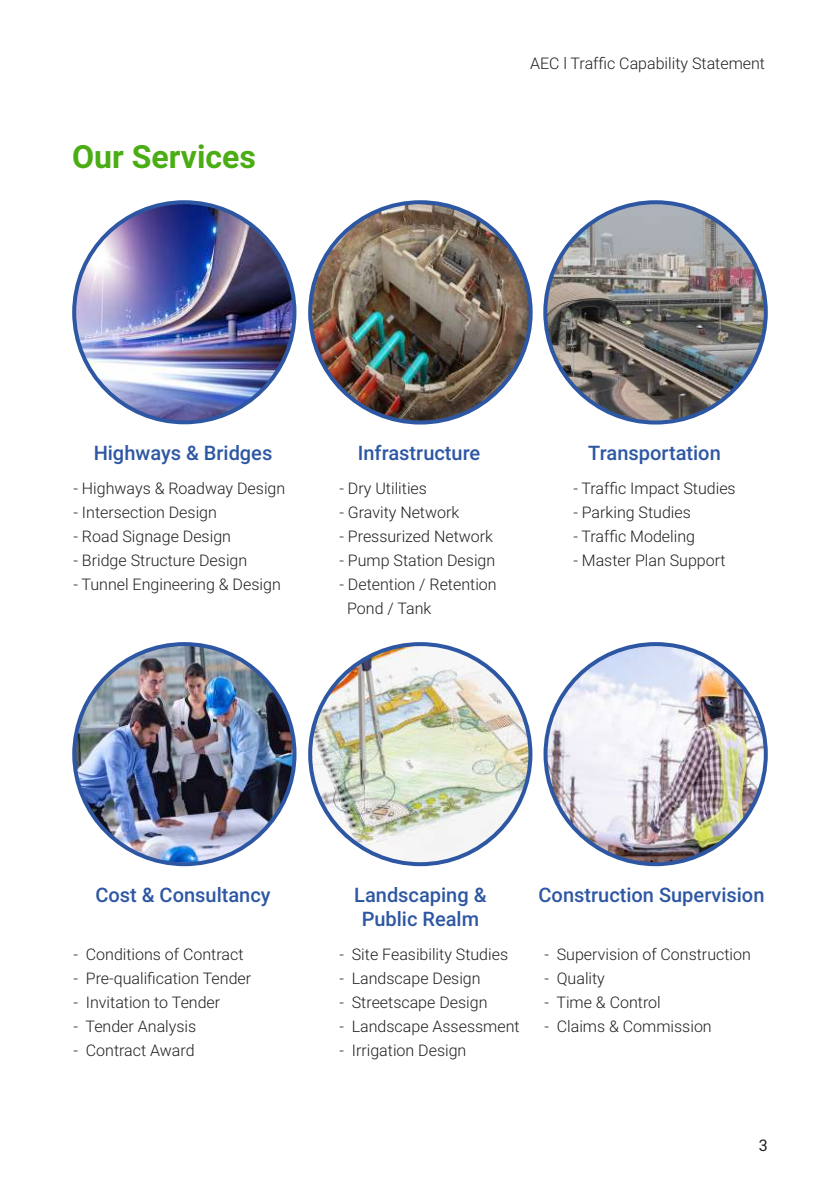
<style>
.page{position:relative;width:840px;height:1191px;background:#fff}
.page>*{position:absolute;margin:0;border:0;box-sizing:border-box;transform-origin:0 0}
.t1{font:700 32px "Roboto";color:#49ad13}
.t2{font:500 20px/24px "Roboto";color:#2d57a3;text-align:center}
.t3{font:300 16px/24px "Roboto";color:#231f20}
.t4{font:16px "Roboto";color:#231f20}
</style>
<div class="page">
<img style="left:74px;top:202px;width:220px;height:220px;border-radius:108px">
<img style="left:75px;top:644px;width:219px;height:218px">
<img style="left:545px;top:644px;width:220px;height:220px;border-radius:110px">
<img style="left:310px;top:644px;width:220px;height:218px">
<img style="left:310px;top:202px;width:220px;height:220px;border-radius:110px">
<img style="left:545px;top:202px;width:220px;height:220px;border-radius:110px">
<h1 class="t1" style="left:72px;top:134px;width:185px">Our Services</h1>
<p class="t3" style="left:529px;top:51px;width:236px">AEC l Traffic Capability Statement</p>
<p class="t2" style="left:94px;top:440px;width:180px">Highways &amp; Bridges</p>
<p class="t3" style="left:73px;top:476px;width:213px">- Highways &amp; Roadway Design</p>
<p class="t3" style="left:73px;top:500px;width:145px">- Intersection Design</p>
<p class="t3" style="left:73px;top:524px;width:159px">- Road Signage Design</p>
<p class="t3" style="left:73px;top:548px;width:175px">- Bridge Structure Design</p>
<p class="t3" style="left:73px;top:572px;width:209px">- Tunnel Engineering &amp; Design</p>
<p class="t2" style="left:357px;top:440px;width:124px">Infrastructure</p>
<p class="t2" style="left:588px;top:440px;width:134px">Transportation</p>
<p class="t3" style="left:339px;top:476px;width:89px">- Dry Utilities</p>
<p class="t3" style="left:339px;top:500px;width:121px">- Gravity Network</p>
<p class="t3" style="left:339px;top:524px;width:155px">- Pressurized Network</p>
<p class="t3" style="left:339px;top:548px;width:157px">- Pump Station Design</p>
<p class="t3" style="left:347px;top:572px;width:151px;text-indent:-8px">- Detention / Retention<br>Pond / Tank</p>
<p class="t3" style="left:573px;top:476px;width:164px">- Traffic Impact Studies</p>
<p class="t3" style="left:573px;top:500px;width:119px">- Parking Studies</p>
<p class="t3" style="left:573px;top:524px;width:123px">- Traffic Modeling</p>
<p class="t3" style="left:573px;top:548px;width:154px">- Master Plan Support</p>
<p class="t2" style="left:95px;top:881px;width:177px">Cost &amp; Consultancy</p>
<p class="t2" style="left:354px;top:881px;width:134px">Landscaping &amp;<br>Public Realm</p>
<p class="t3" style="left:73px;top:942px;width:171px">- Conditions of Contract</p>
<p class="t3" style="left:73px;top:966px;width:179px">- Pre-qualification Tender</p>
<p class="t3" style="left:73px;top:990px;width:148px">- Invitation to Tender</p>
<p class="t3" style="left:73px;top:1014px;width:124px">- Tender Analysis</p>
<p class="t3" style="left:73px;top:1038px;width:123px">- Contract Award</p>
<p class="t3" style="left:339px;top:942px;width:170px">- Site Feasibility Studies</p>
<p class="t3" style="left:339px;top:966px;width:143px">- Landscape Design</p>
<p class="t3" style="left:339px;top:990px;width:149px">- Streetscape Design</p>
<p class="t3" style="left:339px;top:1014px;width:181px">- Landscape Assessment</p>
<p class="t3" style="left:339px;top:1038px;width:128px">- Irrigation Design</p>
<p class="t2" style="left:538px;top:881px;width:227px">Construction Supervision</p>
<p class="t3" style="left:544px;top:942px;width:208px">- Supervision of Construction</p>
<p class="t3" style="left:544px;top:966px;width:62px">- Quality</p>
<p class="t3" style="left:544px;top:990px;width:118px">- Time &amp; Control</p>
<p class="t3" style="left:544px;top:1014px;width:169px">- Claims &amp; Commission</p>
<p class="t4" style="left:758px;top:1134px;width:10px">3</p>
</div>
